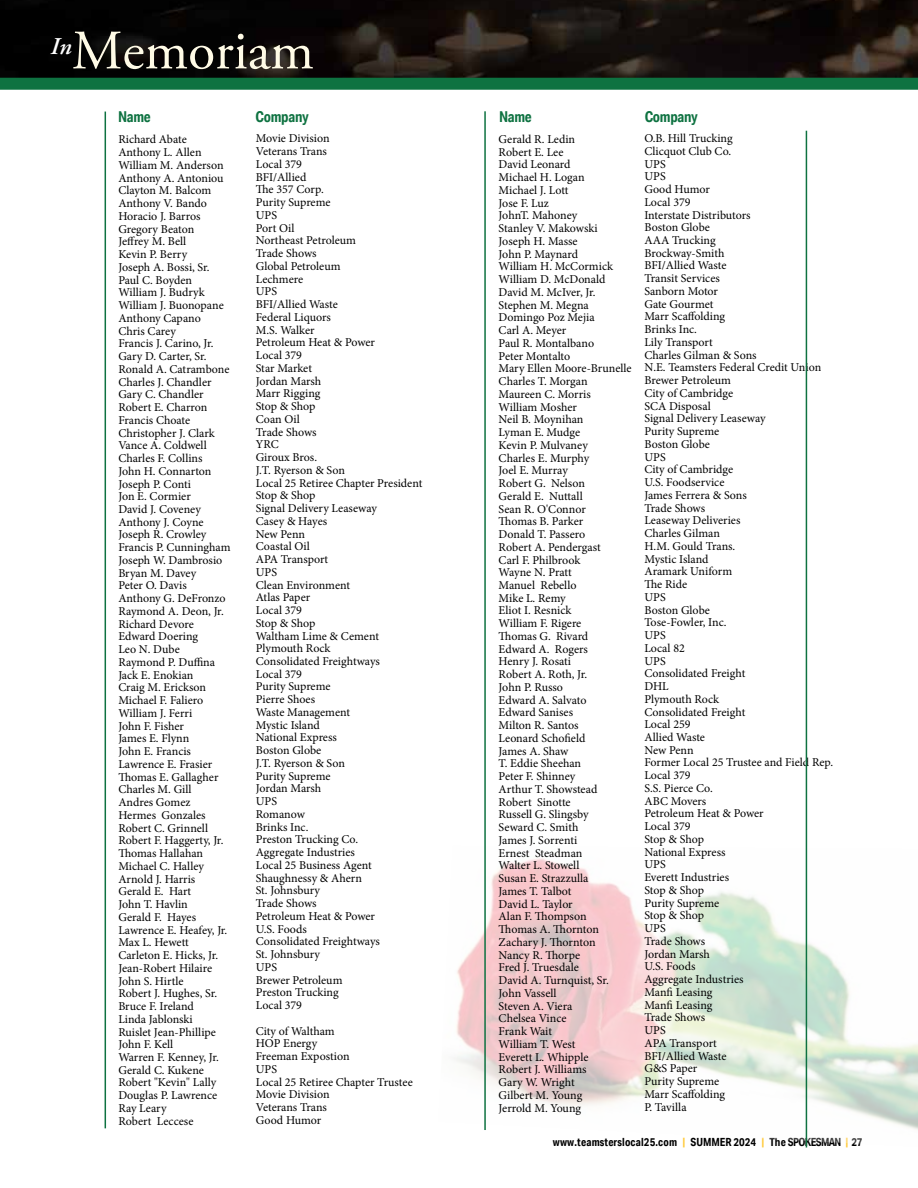
<style>
.page{position:relative;width:918px;height:1188px;background:#fff}
.page>*{position:absolute;margin:0;border:0;box-sizing:border-box;transform-origin:0 0}
.t1{font:55.5px "Adobe Garamond Pro";color:#fffbe6}
.t2{font:italic 600 24px "Adobe Garamond Pro";color:#fff}
.t3{font:700 15px "Aktiv Grotesk Cd";letter-spacing:-.02em;color:#0e7241}
.t4{font:12px/12.8px "Minion Pro";color:#000}
.t5{font:700 11.25px "Aktiv Grotesk Cd";letter-spacing:.015em;color:#000}
.s1{color:#ffca38}
</style>
<div class="page">
<img style="left:454px;top:846px;width:464px;height:301px">
<img style="left:0;top:0;width:918px;height:78px">
<div style="left:0;top:78px;width:918px;height:12px;background:#0e7241"></div>
<hr style="left:105px;top:112px;width:1px;height:1016px;background:#0e7241">
<hr style="left:484px;top:111px;width:2px;height:1019px;background:#0e7241">
<hr style="left:806px;top:131px;width:1px;height:1017px;background:#0e7241">
<h2 class="t2" style="left:51px;top:33px;width:23px">In</h2>
<h1 class="t1" style="left:72px;top:17px;width:244px">Memoriam</h1>
<p class="t3" style="left:118px;top:107px;width:34px">Name</p>
<p class="t3" style="left:256px;top:107px;width:55px">Company</p>
<p class="t3" style="left:499px;top:107px;width:34px">Name</p>
<p class="t3" style="left:645px;top:107px;width:55px">Company</p>
<p class="t4" style="left:118px;top:133px;width:114px">Richard Abate<br>Anthony L. Allen<br>William M. Anderson<br>Anthony A. Antoniou<br>Clayton M. Balcom<br>Anthony V. Bando<br>Horacio J. Barros<br>Gregory Beaton<br>Jeffrey M. Bell<br>Kevin P. Berry<br>Joseph A. Bossi, Sr.<br>Paul C. Boyden<br>William J. Budryk<br>William J. Buonopane<br>Anthony Capano<br>Chris Carey<br>Francis J. Carino, Jr.<br>Gary D. Carter, Sr.<br>Ronald A. Catrambone<br>Charles J. Chandler<br>Gary C. Chandler<br>Robert E. Charron<br>Francis Choate<br>Christopher J. Clark<br>Vance A. Coldwell<br>Charles F. Collins<br>John H. Connarton<br>Joseph P. Conti<br>Jon E. Cormier<br>David J. Coveney<br>Anthony J. Coyne<br>Joseph R. Crowley<br>Francis P. Cunningham<br>Joseph W. Dambrosio<br>Bryan M. Davey<br>Peter O. Davis<br>Anthony G. DeFronzo<br>Raymond A. Deon, Jr.<br>Richard Devore<br>Edward Doering<br>Leo N. Dube<br>Raymond P. Duffina<br>Jack E. Enokian<br>Craig M. Erickson<br>Michael F. Faliero<br>William J. Ferri<br>John F. Fisher<br>James E. Flynn<br>John E. Francis<br>Lawrence E. Frasier<br>Thomas E. Gallagher<br>Charles M. Gill<br>Andres Gomez<br>Hermes Gonzales<br>Robert C. Grinnell<br>Robert F. Haggerty, Jr.<br>Thomas Hallahan<br>Michael C. Halley<br>Arnold J. Harris<br>Gerald E. Hart<br>John T. Havlin<br>Gerald F. Hayes<br>Lawrence E. Heafey, Jr.<br>Max L. Hewett<br>Carleton E. Hicks, Jr.<br>Jean-Robert Hilaire<br>John S. Hirtle<br>Robert J. Hughes, Sr.<br>Bruce F. Ireland<br>Linda Jablonski<br>Ruislet Jean-Phillipe<br>John F. Kell<br>Warren F. Kenney, Jr.<br>Gerald C. Kukene<br>Robert "Kevin" Lally<br>Douglas P. Lawrence<br>Ray Leary<br>Robert Leccese</p>
<p class="t4" style="left:499px;top:133px;width:135px">Gerald R. Ledin<br>Robert E. Lee<br>David Leonard<br>Michael H. Logan<br>Michael J. Lott<br>Jose F. Luz<br>JohnT. Mahoney<br>Stanley V. Makowski<br>Joseph H. Masse<br>John P. Maynard<br>William H. McCormick<br>William D. McDonald<br>David M. McIver, Jr.<br>Stephen M. Megna<br>Domingo Poz Mejia<br>Carl A. Meyer<br>Paul R. Montalbano<br>Peter Montalto<br>Mary Ellen Moore-Brunelle<br>Charles T. Morgan<br>Maureen C. Morris<br>William Mosher<br>Neil B. Moynihan<br>Lyman E. Mudge<br>Kevin P. Mulvaney<br>Charles E. Murphy<br>Joel E. Murray<br>Robert G. Nelson<br>Gerald E. Nuttall<br>Sean R. O'Connor<br>Thomas B. Parker<br>Donald T. Passero<br>Robert A. Pendergast<br>Carl F. Philbrook<br>Wayne N. Pratt<br>Manuel Rebello<br>Mike L. Remy<br>Eliot I. Resnick<br>William F. Rigere<br>Thomas G. Rivard<br>Edward A. Rogers<br>Henry J. Rosati<br>Robert A. Roth, Jr.<br>John P. Russo<br>Edward A. Salvato<br>Edward Sanises<br>Milton R. Santos<br>Leonard Schofield<br>James A. Shaw<br>T. Eddie Sheehan<br>Peter F. Shinney<br>Arthur T. Showstead<br>Robert Sinotte<br>Russell G. Slingsby<br>Seward C. Smith<br>James J. Sorrenti<br>Ernest Steadman<br>Walter L. Stowell<br>Susan E. Strazzulla<br>James T. Talbot<br>David L. Taylor<br>Alan F. Thompson<br>Thomas A. Thornton<br>Zachary J. Thornton<br>Nancy R. Thorpe<br>Fred J. Truesdale<br>David A. Turnquist, Sr.<br>John Vassell<br>Steven A. Viera<br>Chelsea Vince<br>Frank Wait<br>William T. West<br>Everett L. Whipple<br>Robert J. Williams<br>Gary W. Wright<br>Gilbert M. Young<br>Jerrold M. Young</p>
<p class="t4" style="left:644px;top:132px;width:190px">O.B. Hill Trucking<br>Clicquot Club Co.<br>UPS<br>UPS<br>Good Humor<br>Local 379<br>Interstate Distributors<br>Boston Globe<br>AAA Trucking<br>Brockway-Smith<br>BFI/Allied Waste<br>Transit Services<br>Sanborn Motor<br>Gate Gourmet<br>Marr Scaffolding<br>Brinks Inc.<br>Lily Transport<br>Charles Gilman &amp; Sons<br>N.E. Teamsters Federal Credit Union<br>Brewer Petroleum<br>City of Cambridge<br>SCA Disposal<br>Signal Delivery Leaseway<br>Purity Supreme<br>Boston Globe<br>UPS<br>City of Cambridge<br>U.S. Foodservice<br>James Ferrera &amp; Sons<br>Trade Shows<br>Leaseway Deliveries<br>Charles Gilman<br>H.M. Gould Trans.<br>Mystic Island<br>Aramark Uniform<br>The Ride<br>UPS<br>Boston Globe<br>Tose-Fowler, Inc.<br>UPS<br>Local 82<br>UPS<br>Consolidated Freight<br>DHL<br>Plymouth Rock<br>Consolidated Freight<br>Local 259<br>Allied Waste<br>New Penn<br>Former Local 25 Trustee and Field Rep.<br>Local 379<br>S.S. Pierce Co.<br>ABC Movers<br>Petroleum Heat &amp; Power<br>Local 379<br>Stop &amp; Shop<br>National Express<br>UPS<br>Everett Industries<br>Stop &amp; Shop<br>Purity Supreme<br>Stop &amp; Shop<br>UPS<br>Trade Shows<br>Jordan Marsh<br>U.S. Foods<br>Aggregate Industries<br>Manfi Leasing<br>Manfi Leasing<br>Trade Shows<br>UPS<br>APA Transport<br>BFI/Allied Waste<br>G&amp;S Paper<br>Purity Supreme<br>Marr Scaffolding<br>P. Tavilla</p>
<p class="t4" style="left:256px;top:132px;width:168px">Movie Division<br>Veterans Trans<br>Local 379<br>BFI/Allied<br>The 357 Corp.<br>Purity Supreme<br>UPS<br>Port Oil<br>Northeast Petroleum<br>Trade Shows<br>Global Petroleum<br>Lechmere<br>UPS<br>BFI/Allied Waste<br>Federal Liquors<br>M.S. Walker<br>Petroleum Heat &amp; Power<br>Local 379<br>Star Market<br>Jordan Marsh<br>Marr Rigging<br>Stop &amp; Shop<br>Coan Oil<br>Trade Shows<br>YRC<br>Giroux Bros.<br>J.T. Ryerson &amp; Son<br>Local 25 Retiree Chapter President<br>Stop &amp; Shop<br>Signal Delivery Leaseway<br>Casey &amp; Hayes<br>New Penn<br>Coastal Oil<br>APA Transport<br>UPS<br>Clean Environment<br>Atlas Paper<br>Local 379<br>Stop &amp; Shop<br>Waltham Lime &amp; Cement<br>Plymouth Rock<br>Consolidated Freightways<br>Local 379<br>Purity Supreme<br>Pierre Shoes<br>Waste Management<br>Mystic Island<br>National Express<br>Boston Globe<br>J.T. Ryerson &amp; Son<br>Purity Supreme<br>Jordan Marsh<br>UPS<br>Romanow<br>Brinks Inc.<br>Preston Trucking Co.<br>Aggregate Industries<br>Local 25 Business Agent<br>Shaughnessy &amp; Ahern<br>St. Johnsbury<br>Trade Shows<br>Petroleum Heat &amp; Power<br>U.S. Foods<br>Consolidated Freightways<br>St. Johnsbury<br>UPS<br>Brewer Petroleum<br>Preston Trucking<br>Local 379</p>
<p class="t4" style="left:256px;top:1024px;width:159px">City of Waltham<br>HOP Energy<br>Freeman Expostion<br>UPS<br>Local 25 Retiree Chapter Trustee<br>Movie Division<br>Veterans Trans<br>Good Humor</p>
<p class="t5" style="left:553px;top:1135px;width:311px">www.teamsterslocal25.com <span class="s1">|</span> SUMMER 2024 <span class="s1">|</span> The SPOKESMAN <span class="s1">|</span> 27</p>
</div>
